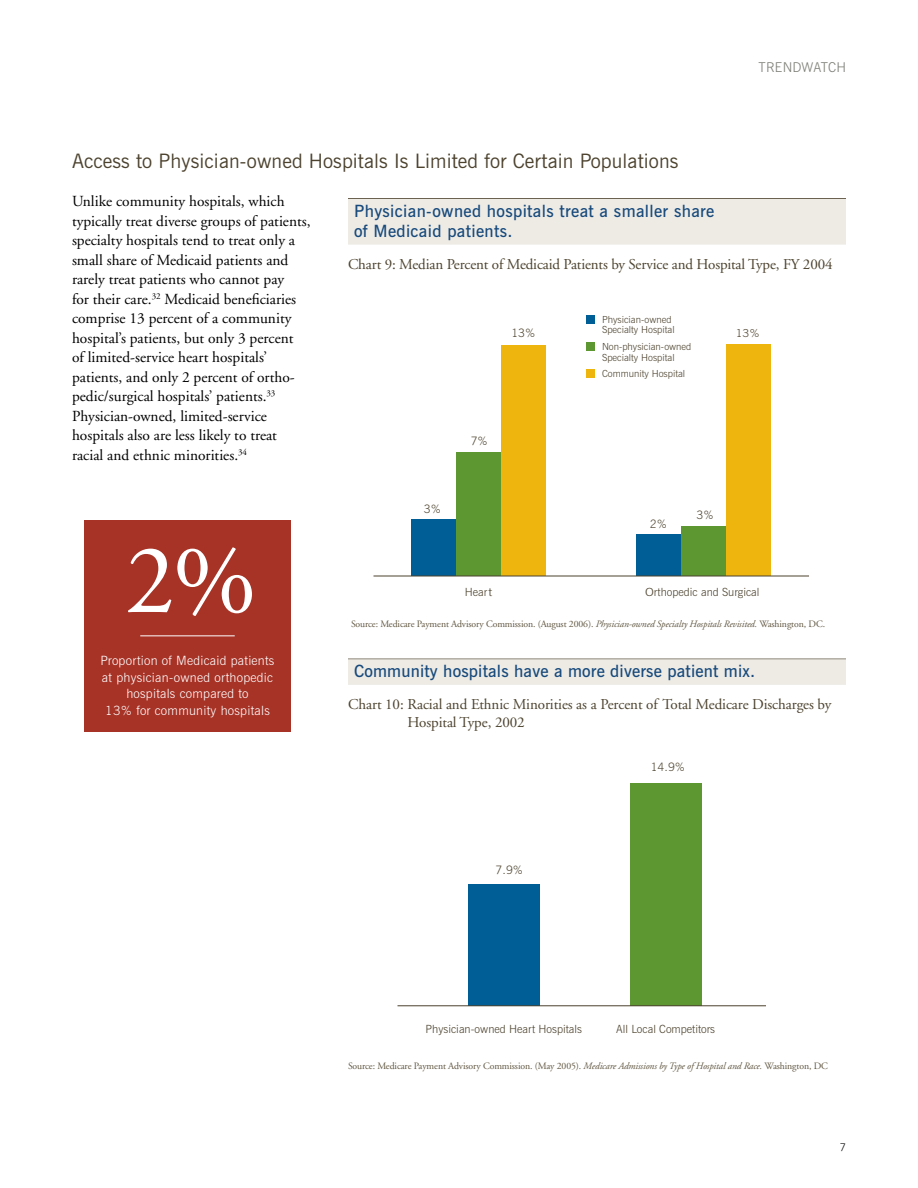
<style>
.page{position:relative;width:918px;height:1188px;background:#fff}
.page>*{position:absolute;margin:0;border:0;box-sizing:border-box;transform-origin:0 0}
.t1{font:99px "Adobe Garamond";color:#fff}
.t2{font:19.8px "News Gothic BT";letter-spacing:.005em;color:#4c422e}
.t3{font:600 16.8px/20.2px "News Gothic BT";letter-spacing:.02em;color:#174a7c}
.t4{font:15.3px/19.5px "Adobe Garamond";color:#000}
.t5{font:15px/18px "Adobe Garamond";letter-spacing:-.01em;color:#4c422e}
.t6{font:300 13.5px "News Gothic BT";color:#7e7e77}
.t7{font:300 12.75px/16.5px "News Gothic BT";letter-spacing:.02em;color:#fff;text-align:center}
.t8{font:300 11.7px "News Gothic BT";color:#4c422e}
.t9{font:300 11.25px "News Gothic BT";color:#4c422e}
.t10{font:300 11.25px "News Gothic BT";color:#4c422e;scale:1.19 1}
.t11{font:300 10.95px "News Gothic BT";color:#4c422e;scale:1.06 1}
.t12{font:300 10.5px "News Gothic BT";color:#000}
.t13{font:9.75px "Adobe Garamond";letter-spacing:-.01em;color:#605641}
.t14{font:300 9.75px/10.5px "News Gothic BT";color:#4c422e}
.s1{font-style:italic}
</style>
<div class="page">
<hr style="left:348px;top:198px;width:498px;height:1px;background:#4c422e">
<div style="left:348px;top:199px;width:498px;height:25px;background:#eeebe5"></div>
<div style="left:348px;top:219px;width:498px;height:26px;background:#eeebe5"></div>
<div style="left:456px;top:452px;width:45px;height:124px;background:#5d9732"></div>
<div style="left:411px;top:519px;width:45px;height:57px;background:#005e97"></div>
<div style="left:501px;top:345px;width:45px;height:231px;background:#efb50f"></div>
<div style="left:726px;top:344px;width:45px;height:232px;background:#efb50f"></div>
<div style="left:681px;top:526px;width:45px;height:50px;background:#5d9732"></div>
<div style="left:636px;top:534px;width:45px;height:42px;background:#005e97"></div>
<div style="left:586px;top:315px;width:9px;height:9px;background:#005e97"></div>
<div style="left:586px;top:342px;width:9px;height:9px;background:#5d9732"></div>
<div style="left:586px;top:369px;width:9px;height:9px;background:#efb50f"></div>
<hr style="left:374px;top:576px;width:435px;height:1px;background:#4c422e">
<div style="left:348px;top:659px;width:498px;height:26px;background:#eeebe5"></div>
<div style="left:468px;top:884px;width:72px;height:121px;background:#005e97"></div>
<div style="left:630px;top:783px;width:72px;height:222px;background:#5d9732"></div>
<hr style="left:398px;top:1005px;width:368px;height:1px;background:#4c422e">
<div style="left:84px;top:520px;width:207px;height:212px;background:#a73226"></div>
<hr style="left:140px;top:636px;width:95px;height:1px;background:#fff">
<p class="t2" style="left:72px;top:149px;width:608px">Access to Physician-owned Hospitals Is Limited for Certain Populations</p>
<p class="t6" style="left:759px;top:59px;width:10px">TREN</p>
<p class="t6" style="left:793px;top:59px;width:55px">DWATC H</p>
<p class="t4" style="left:72px;top:192px;width:240px">Unlike community hospitals, which typically treat diverse groups of patients, specialty hospitals tend to treat only a small share of Medicaid patients and rarely treat patients who cannot pay<br>for their care.<sup>32</sup> Medicaid beneficiaries comprise 13 percent of a community hospital’s patients, but only 3 percent<br>of limited-service heart hospitals’ patients, and only 2 percent of ortho&shy;pedic/surgical hospitals’ patients.<sup>33<br></sup>Physician-owned, limited-service hospitals also are less likely to treat racial and ethnic minorities.<sup>34</sup></p>
<h1 class="t1" style="left:125px;top:528px;width:133px">2%</h1>
<p class="t7" style="left:101px;top:652px;width:175px">Proportion of M edicaid patients at physician-owned orthopedic hospitals compared to<br>13% for community hospitals</p>
<p class="t3" style="left:354px;top:201px;width:362px">Physician-owned hospitals treat a smaller share of Medicaid patients.</p>
<p class="t5" style="left:348px;top:255px;width:486px">Chart 9: Median Percent of Medicaid Patients by Service and Hospital Type, FY 2004</p>
<p class="t8" style="left:424px;top:502px;width:19px">3%</p>
<p class="t8" style="left:511px;top:326px;width:26px">13%</p>
<p class="t8" style="left:471px;top:434px;width:19px">7%</p>
<p class="t14" style="left:602px;top:314px;width:74px">physician-owned specialty Hospital</p>
<p class="t14" style="left:602px;top:341px;width:91px">non-physician-owned specialty Hospital</p>
<p class="t14" style="left:602px;top:368px;width:85px">community Hospital</p>
<p class="t11" style="left:736px;top:326px;width:24px">13%</p>
<p class="t8" style="left:650px;top:517px;width:19px">2%</p>
<p class="t8" style="left:696px;top:508px;width:19px">3%</p>
<p class="t9" style="left:465px;top:585px;width:29px">Heart</p>
<p class="t10" style="left:645px;top:585px;width:98px">orthopedic and surgical</p>
<p class="t13" style="left:351px;top:618px;width:476px">Source: Medicare Payment Advisory Commission. (August 2006). <span class="s1">Physician-owned Specialty Hospitals Revisited.</span> Washington, DC.</p>
<p class="t3" style="left:354px;top:661px;width:403px">Community hospitals have a more diverse patient mix.</p>
<p class="t5" style="left:407px;top:696px;width:426px;text-indent:-59px">Chart 10: Racial and Ethnic Minorities as a Percent of Total Medicare Discharges by<br>Hospital Type, 2002</p>
<p class="t8" style="left:496px;top:863px;width:29px">7.9%</p>
<p class="t8" style="left:651px;top:760px;width:36px">14.9%</p>
<p class="t9" style="left:426px;top:1023px;width:158px">physician-owned Heart Hospitals</p>
<p class="t9" style="left:616px;top:1023px;width:100px">All local competitors</p>
<p class="t13" style="left:348px;top:1061px;width:482px">Source: Medicare Payment Advisory Commission. (May 2005). <span class="s1">Medicare Admissions by Type of Hospital and Race.</span> Washington, DC</p>
<p class="t12" style="left:840px;top:1141px;width:8px">7</p>
</div>
